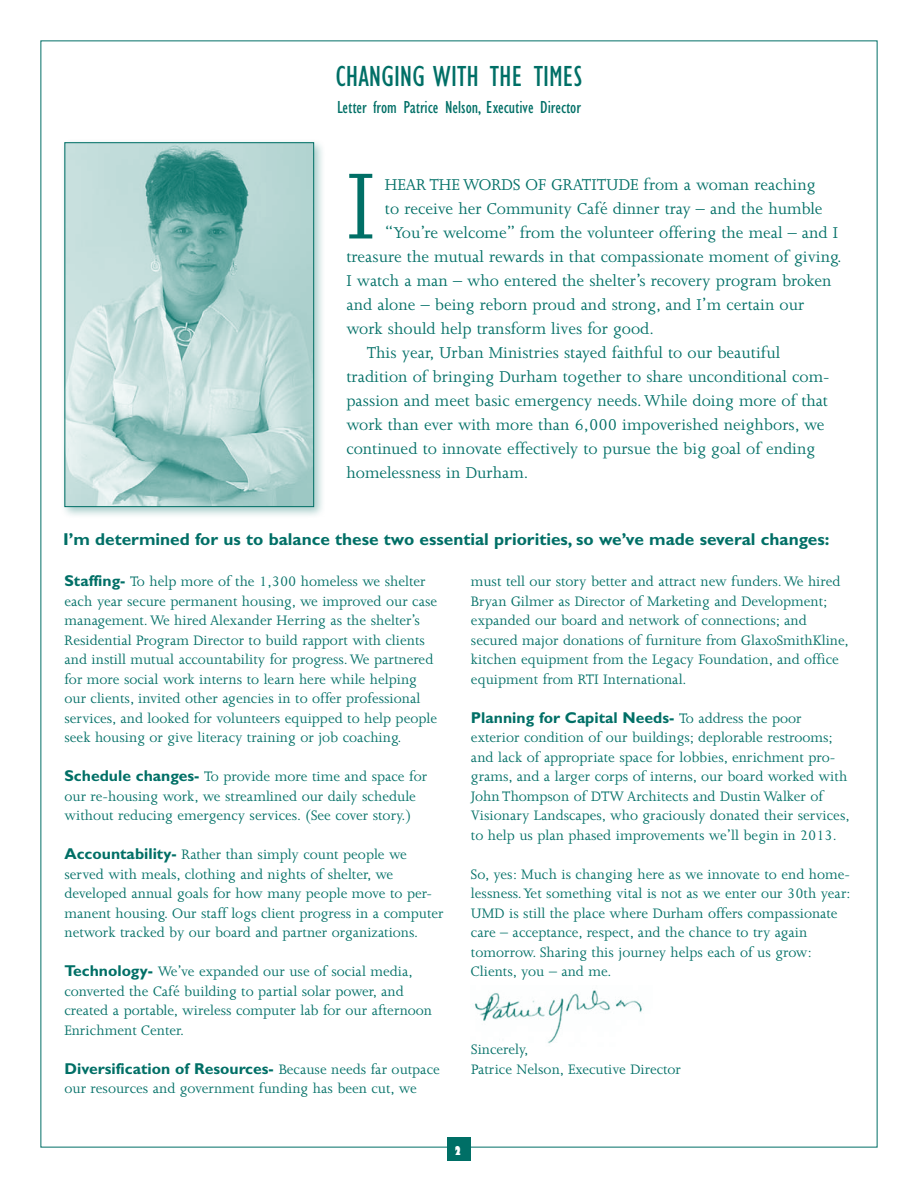
<style>
.page{position:relative;width:918px;height:1188px;background:#fff}
.page>*{position:absolute;margin:0;border:0;box-sizing:border-box;transform-origin:0 0}
.t1{font:108px "Joanna";color:#006f66;scale:.91 1}
.t2{font:condensed 30px "Gill Sans";color:#006f66}
.t3{font:18px "Joanna";color:#006f66}
.t4{font:condensed 18px "Gill Sans";color:#006f66}
.t5{font:700 17.25px "Gill Sans";color:#006f66}
.t6{font:15.75px/19.5px "Joanna";color:#006f66}
.t7{font:700 15.75px "Gill Sans";color:#006f66}
.t8{font:800 condensed 12px "Gill Sans";color:#fff}
.s1{font-family:"Gill Sans";font-weight:700}
.s2{font-family:"Joanna";font-weight:400}
</style>
<div class="page">
<div style="left:447px;top:1137px;width:24px;height:24px;background:#006f66"></div>
<div style="left:60px;top:138px;width:266px;height:381px;background:#006f66;opacity:.35"></div>
<img style="left:66px;top:144px;width:246px;height:361px">
<div style="left:64px;top:142px;width:250px;height:365px;border:1px solid #006f66"></div>
<img style="left:474px;top:990px;width:168px;height:54px">
<h2 class="t2" style="left:336px;top:60px;width:248px">CHANGING WITH THE TIMES</h2>
<p class="t4" style="left:337px;top:97px;width:246px">Letter from Patrice Nelson, Executive Director</p>
<h1 class="t1" style="left:346px;top:148px;width:27px">I</h1>
<p class="t3" style="left:385px;top:175px;width:432px">hear the words of gratitude from a woman reaching</p>
<p class="t3" style="left:385px;top:199px;width:439px">to receive her Community Café dinner tray – and the humble</p>
<p class="t3" style="left:385px;top:223px;width:454px">“You’re welcome” from the volunteer offering the meal – and I</p>
<p class="t3" style="left:346px;top:247px;width:497px">treasure the mutual rewards in that compassionate moment of giving.</p>
<p class="t3" style="left:346px;top:271px;width:487px">I watch a man – who entered the shelter’s recovery program broken</p>
<p class="t3" style="left:346px;top:295px;width:459px">and alone – being reborn proud and strong, and I’m certain our</p>
<p class="t3" style="left:346px;top:319px;width:309px">work should help transform lives for good.</p>
<p class="t3" style="left:346px;top:343px;width:435px">This year, Urban Ministries stayed faithful to our beautiful</p>
<p class="t3" style="left:346px;top:367px;width:485px">tradition of bringing Durham together to share unconditional com-</p>
<p class="t3" style="left:346px;top:391px;width:483px">passion and meet basic emergency needs. While doing more of that</p>
<p class="t3" style="left:346px;top:415px;width:480px">work than ever with more than 6,000 impoverished neighbors, we</p>
<p class="t3" style="left:346px;top:439px;width:470px">continued to innovate effectively to pursue the big goal of ending</p>
<p class="t3" style="left:346px;top:463px;width:183px">homelessness in Durham.</p>
<p class="t5" style="left:63px;top:529px;width:768px">I’m determined for us to balance these two essential priorities, so we’ve made several changes:</p>
<p class="t6" style="left:64px;top:572px;width:374px"><span class="s1">Staffing-</span> To help more of the 1,300 homeless we shelter each year secure permanent housing, we improved our case management. We hired Alexander Herring as the shelter’s Residential Program Director to build rapport with clients and instill mutual accountability for progress. We partnered for more social work interns to learn here while helping our clients, invited other agencies in to offer professional services, and looked for volunteers equipped to help people seek housing or give literacy training or job coaching.</p>
<p class="t6" style="left:64px;top:767px;width:364px"><span class="s1">Schedule changes-</span> To provide more time and space for our re-housing work, we streamlined our daily schedule without reducing emergency services. (See cover story.)</p>
<p class="t6" style="left:64px;top:845px;width:381px"><span class="s1">Accountability-</span> Rather than simply count people we served with meals, clothing and nights of shelter, we developed annual goals for how many people move to per&shy;manent housing. Our staff logs client progress in a computer network tracked by our board and partner organizations.</p>
<p class="t6" style="left:64px;top:962px;width:369px"><span class="s1">Technology-</span> We’ve expanded our use of social media, converted the Café building to partial solar power, and created a portable, wireless computer lab for our afternoon Enrichment Center.</p>
<p class="t7" style="left:64px;top:1059px;width:377px">Diversification of Resources- <span class="s2">Because needs far outpace</span></p>
<p class="t6" style="left:64px;top:1079px;width:354px">our resources and government funding has been cut, we</p>
<p class="t6" style="left:471px;top:572px;width:380px">must tell our story better and attract new funders. We hired Bryan Gilmer as Director of Marketing and Development; expanded our board and network of connections; and secured major donations of furniture from GlaxoSmithKline, kitchen equipment from the Legacy Foundation, and office equipment from RTI International.</p>
<p class="t7" style="left:471px;top:708px;width:332px">Planning for Capital Needs- <span class="s2">To address the poor</span></p>
<p class="t6" style="left:471px;top:728px;width:380px">exterior condition of our buildings; deplorable restrooms; and lack of appropriate space for lobbies, enrichment pro&shy;grams, and a larger corps of interns, our board worked with John Thompson of DTW Architects and Dustin Walker of Visionary Landscapes, who graciously donated their services, to help us plan phased improvements we’ll begin in 2013.</p>
<p class="t6" style="left:471px;top:864px;width:381px">So, yes: Much is changing here as we innovate to end home&shy;lessness. Yet something vital is not as we enter our 30th year:<br>UMD is still the place where Durham offers compassionate care – acceptance, respect, and the chance to try again tomorrow. Sharing this journey helps each of us grow:<br>Clients, you – and me.</p>
<p class="t6" style="left:471px;top:1040px;width:211px">Sincerely,<br>Patrice Nelson, Executive Director</p>
<p class="t8" style="left:455px;top:1143px;width:8px">2</p>
</div>
